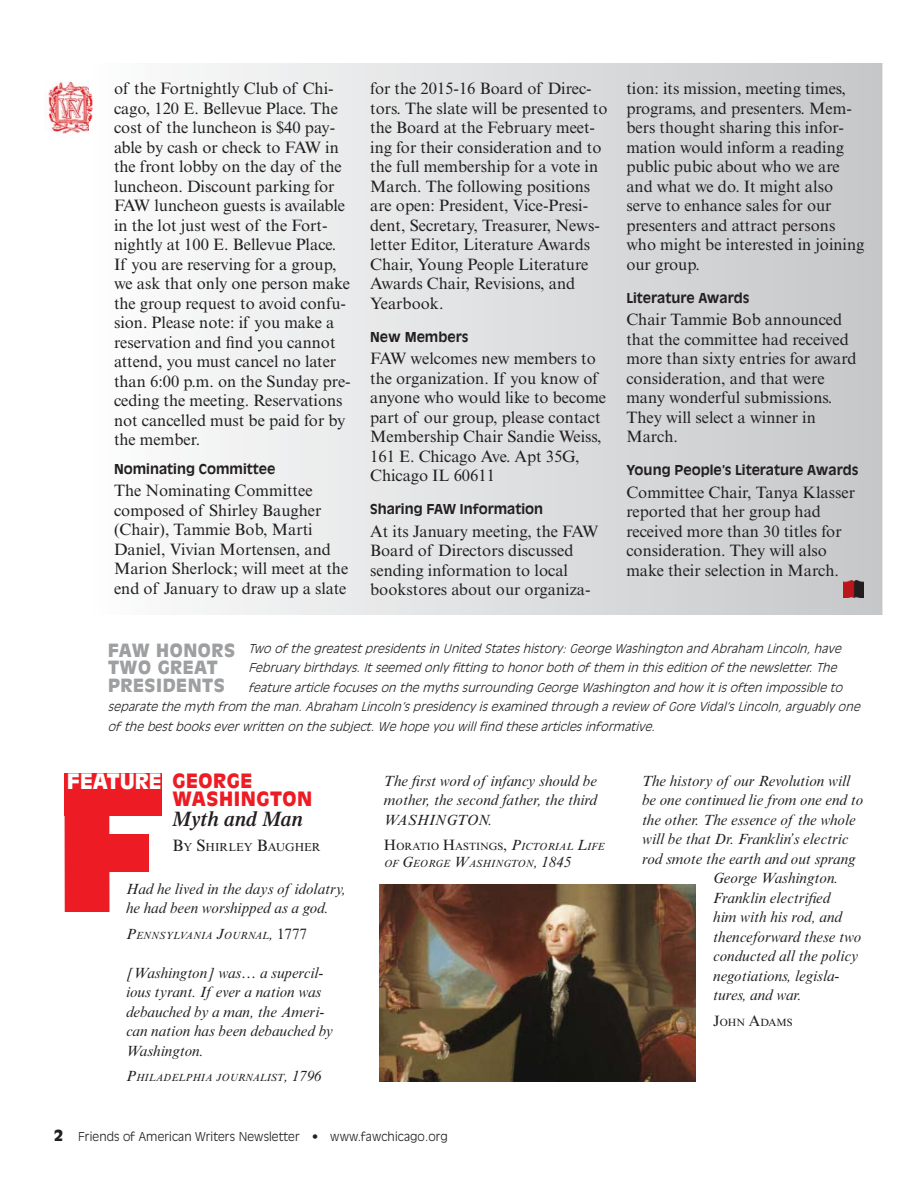
<style>
.page{position:relative;width:918px;height:1188px;background:#fff}
.page>*{position:absolute;margin:0;border:0;box-sizing:border-box;transform-origin:0 0}
.t1{font:italic 600 21px "Times LT Std";color:#231f20}
.t2{font:900 21px "Antique Olive Std";color:#fff}
.t3{font:900 19.5px/18px "Antique Olive Std";letter-spacing:.03em;color:#ed1c24}
.t4{font:900 18px/17.2px "Antique Olive Std";letter-spacing:.03em;color:#9d9fa1}
.t5{font:16.5px/19.5px "Times New Roman MT Std";color:#231f20}
.t6{font:italic 15px/19.5px "Times New Roman MT Std";color:#231f20}
.t7{font:700 13.5px "Antique Olive Std";color:#231f20}
.t8{font:italic 300 12px "Antique Olive Std";color:#231f20}
.t9{font:300 12px "Antique Olive Std";letter-spacing:.01em;color:#231f20}
.t10{font:11.55px "Times New Roman MT Std";color:#231f20}
.t11{font:italic 10.5px/16.5px "Times New Roman MT Std";color:#231f20}
.t12{font:10.5px "Times New Roman MT Std";color:#231f20}
.s1{font-size:16.5px}
.s2{font-size:15px}
.s3{font-style:normal;font-size:15px}
.s4{font-style:normal}
.s5{font-weight:900;font-size:15px}
</style>
<div class="page">
<svg style="left:193px;top:63px;width:689px;height:552px;background:#dcdedf"></svg>
<img style="left:44px;top:81px;width:49px;height:53px">
<img style="left:844px;top:581px;width:20px;height:17px">
<div style="left:64px;top:774px;width:98px;height:42px;background:#ed1c24"></div>
<div style="left:64px;top:785px;width:45px;height:127px;background:#ed1c24"></div>
<div style="left:66px;top:834px;width:83px;height:37px;background:#ed1c24"></div>
<img style="left:380px;top:884px;width:315px;height:198px">
<p class="t5" style="left:114px;top:81px;width:238px">of the Fortnightly Club of Chi&shy;cago, 120 E. Bellevue Place. The cost of the luncheon is $40 pay&shy;able by cash or check to FAW in the front lobby on the day of the luncheon. Discount parking for<br>FAW luncheon guests is available in the lot just west of the Fort&shy;nightly at 100 E. Bellevue Place.<br>If you are reserving for a group, we ask that only one person make the group request to avoid confu&shy;sion. Please note: if you make a reservation and find you cannot attend, you must cancel no later than 6:00 p.m. on the Sunday pre&shy;ceding the meeting. Reservations not cancelled must be paid for by the member.</p>
<p class="t7" style="left:114px;top:463px;width:163px">Nominating Committee</p>
<p class="t5" style="left:114px;top:483px;width:236px">The Nominating Committee composed of Shirley Baugher (Chair), Tammie Bob, Marti<br>Daniel, Vivian Mortensen, and<br>Marion Sherlock; will meet at the end of January to draw up a slate</p>
<p class="t5" style="left:370px;top:81px;width:239px">for the 2015-16 Board of Direc&shy;tors. The slate will be presented to the Board at the February meet&shy;ing for their consideration and to the full membership for a vote in<br>March. The following positions are open: President, Vice-Presi&shy;dent, Secretary, Treasurer, News&shy;letter Editor, Literature Awards<br>Chair, Young People Literature<br>Awards Chair, Revisions, and<br>Yearbook.</p>
<p class="t7" style="left:370px;top:331px;width:100px">New Members</p>
<p class="t5" style="left:370px;top:351px;width:238px">FAW welcomes new members to the organization. If you know of anyone who would like to become part of our group, please contact<br>Membership Chair Sandie Weiss,<br>161 E. Chicago Ave. Apt 35G,<br>Chicago IL 60611</p>
<p class="t7" style="left:370px;top:503px;width:175px">Sharing FAW Information</p>
<p class="t5" style="left:370px;top:523px;width:230px">At its January meeting, the FAW<br>Board of Directors discussed sending information to local bookstores about our organiza-</p>
<p class="t5" style="left:626px;top:81px;width:240px">tion: its mission, meeting times, programs, and presenters. Mem&shy;bers thought sharing this infor&shy;mation would inform a reading public pubic about who we are and what we do. It might also serve to enhance sales for our presenters and attract persons who might be interested in joining our group.</p>
<p class="t7" style="left:626px;top:292px;width:125px">Literature Awards</p>
<p class="t5" style="left:626px;top:312px;width:232px">Chair Tammie Bob announced that the committee had received more than sixty entries for award consideration, and that were many wonderful submissions.<br>They will select a winner in<br>March.</p>
<p class="t7" style="left:626px;top:464px;width:234px">Young People’s Literature Awards</p>
<p class="t5" style="left:626px;top:484px;width:230px">Committee Chair, Tanya Klasser reported that her group had received more than 30 titles for consideration. They will also make their selection in March.</p>
<p class="t8" style="left:248px;top:643px;width:597px">Two ofthe greatestpresidentsin United Stateshistory:George Washington and Abraham Lincoln,have</p>
<p class="t8" style="left:248px;top:662px;width:593px">February birthdays.Itseemed only fitting to honorboth ofthem in thisedition ofthe newsletter.The</p>
<p class="t8" style="left:248px;top:682px;width:599px">feature article focuseson the mythssurrounding George Washington and how itisoften impossible to</p>
<p class="t8" style="left:108px;top:701px;width:757px">separate the myth from the man.Abraham Lincoln’spresidency isexamined through a review ofGore Vidal’sLincoln,arguably one</p>
<p class="t8" style="left:108px;top:721px;width:552px">ofthe bestbookseverwritten on the subject.We hope you willfind these articlesinformative.</p>
<p class="t4" style="left:108px;top:643px;width:129px">FAW HONORS<br>TWO GREAT<br>PRESIDENTS</p>
<p class="t2" style="left:67px;top:771px;width:96px">FEATURE</p>
<p class="t3" style="left:172px;top:773px;width:141px">GEORGE<br>WASHINGTON</p>
<p class="t1" style="left:172px;top:811px;width:132px">Myth and Man</p>
<p class="t10" style="left:172px;top:843px;width:150px"><span class="s1">B</span>Y <span class="s1">S</span>HIRLEY <span class="s1">B</span>AUGHER</p>
<p class="t6" style="left:126px;top:880px;width:222px">Had he lived in the days of idolatry, he had been worshipped as a god.</p>
<p class="t11" style="left:126px;top:928px;width:183px"><span class="s2">P</span>ENNSYLVANIA <span class="s2">J</span>OURNAL<span class="s2">,</span> <span class="s3">1777</span></p>
<p class="t6" style="left:126px;top:964px;width:209px">[Washington] was… a supercil&shy;ious tyrant. If ever a nation was debauched by a man, the Ameri&shy;can nation has been debauched by<br>Washington.</p>
<p class="t11" style="left:126px;top:1071px;width:198px"><span class="s2">P</span>HILADELPHIA JOURNALIST<span class="s2">, 1796</span></p>
<p class="t6" style="left:384px;top:772px;width:215px;text-align:justify">The first word of infancy should be mother, the second father, the third WASHINGTON.</p>
<p class="t11" style="left:384px;top:840px;width:222px"><span class="s3">H</span><span class="s4">ORATIO</span> <span class="s3">H</span><span class="s4">ASTINGS</span><span class="s3">,</span> <span class="s2">P</span>ICTORIAL <span class="s2">L</span>IFE<br>OF <span class="s2">G</span>EORGE <span class="s2">W</span>ASHINGTON<span class="s2">, 1845</span></p>
<p class="t9" style="left:54px;top:1131px;width:395px"><span class="s5">2</span> Friends of American Writers Newsletter • www.fawchicago.org</p>
<p class="t6" style="left:642px;top:772px;width:210px">The history of our Revolution will</p>
<p class="t6" style="left:642px;top:792px;width:223px">be one continued lie from one end to</p>
<p class="t6" style="left:642px;top:811px;width:215px">the other. The essence of the whole</p>
<p class="t6" style="left:642px;top:831px;width:208px">will be that Dr. Franklin’s electric</p>
<p class="t6" style="left:642px;top:850px;width:215px">rod smote the earth and out sprang</p>
<p class="t6" style="left:713px;top:870px;width:127px">George Washington.</p>
<p class="t6" style="left:713px;top:889px;width:119px">Franklin electrified</p>
<p class="t6" style="left:713px;top:909px;width:130px">him with his rod, and</p>
<p class="t6" style="left:713px;top:928px;width:150px">thenceforward these two</p>
<p class="t6" style="left:713px;top:948px;width:147px">conducted all the policy</p>
<p class="t6" style="left:713px;top:967px;width:128px">negotiations, legisla-</p>
<p class="t6" style="left:713px;top:987px;width:90px">tures, and war.</p>
<p class="t12" style="left:713px;top:1018px;width:81px"><span class="s2">J</span>OHN <span class="s2">A</span>DAMS</p>
</div>
